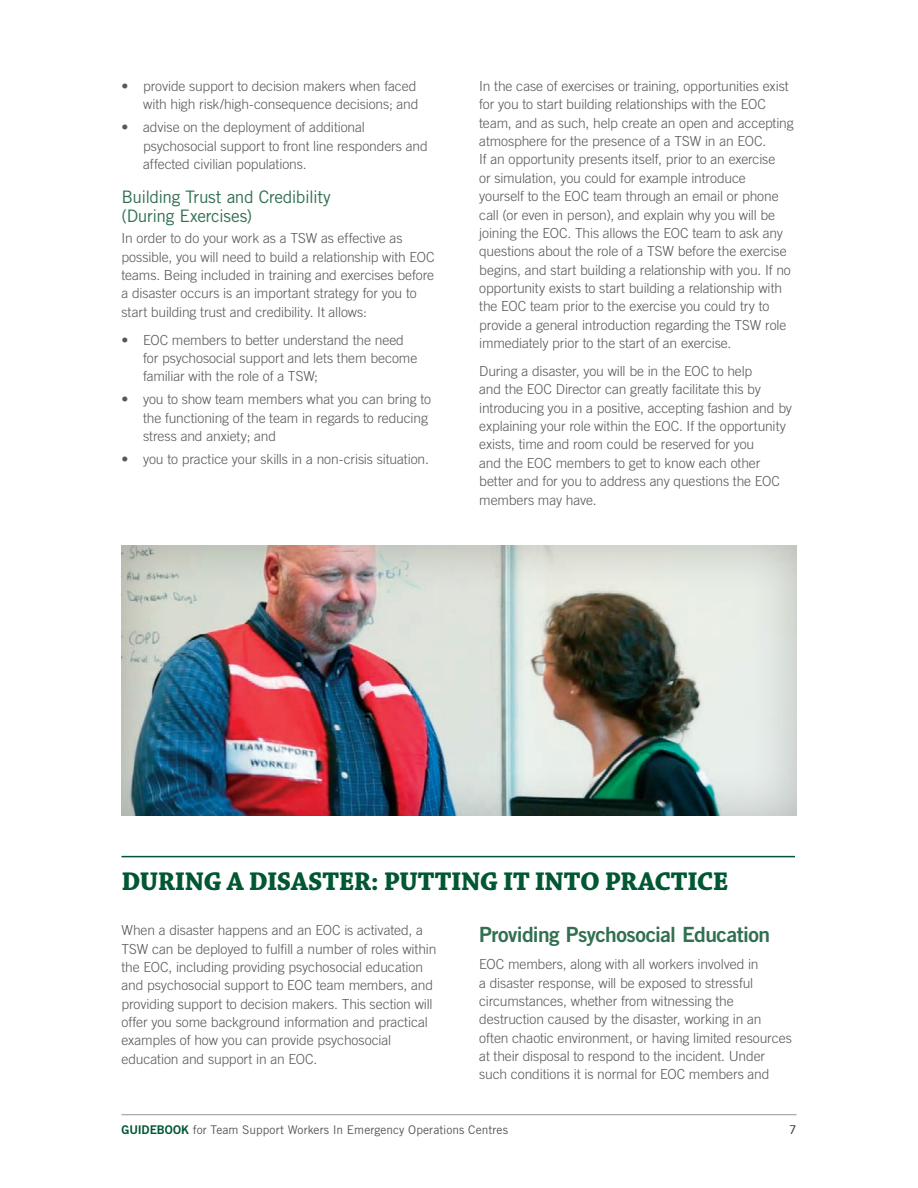
<style>
.page{position:relative;width:918px;height:1188px;background:#fff}
.page>*{position:absolute;margin:0;border:0;box-sizing:border-box;transform-origin:0 0}
.t1{font:700 27px "Chaparral Pro";letter-spacing:-.015em;color:#015732}
.t2{font:21px "Trade Gothic LT Std Bd 2";letter-spacing:-.025em;color:#317050}
.t3{font:17.25px/19.5px "Trade Gothic LT Std";letter-spacing:-.025em;color:#317050}
.t4{font:300 13.8px/18.3px "Trade Gothic LT Std";letter-spacing:-.01em;color:#57585a}
.t5{font:12px "Trade Gothic LT Std";color:#57585a}
.t6{font:12px "Trade Gothic LT Std";color:#231f20}
.s1{font-family:"Trade Gothic LT Std Bd 2";color:#015732}
</style>
<div class="page">
<hr style="left:122px;top:1114px;width:674px;height:1px;background:#939598">
<hr style="left:122px;top:856px;width:673px;height:1px;background:#015732">
<div style="left:120px;top:544px;width:678px;height:273px;background:#231f20;opacity:.25"></div>
<p class="t4" style="left:122px;top:77px;width:299px;text-align:right">• provide support to decision makers when faced with high risk/high‑consequence decisions; and</p>
<p class="t4" style="left:143px;top:118px;width:286px;text-indent:-22px">• advise on the deployment of additional psychosocial support to front line responders and affected civilian populations.</p>
<p class="t3" style="left:122px;top:187px;width:211px">Building Trust and Credibility (During Exercises)</p>
<p class="t4" style="left:122px;top:229px;width:315px">In order to do your work as a TSW as effective as possible, you will need to build a relationship with EOC teams. Being included in training and exercises before a disaster occurs is an important strategy for you to start building trust and credibility. It allows:</p>
<p class="t4" style="left:143px;top:330px;width:276px;text-indent:-22px">• EOC members to better understand the need for psychosocial support and lets them become familiar with the role of a TSW;</p>
<p class="t4" style="left:143px;top:390px;width:289px;text-indent:-22px">• you to show team members what you can bring to the functioning of the team in regards to reducing stress and anxiety; and</p>
<p class="t4" style="left:122px;top:450px;width:309px">• you to practice your skills in a non‑crisis situation.</p>
<p class="t4" style="left:479px;top:77px;width:316px">In the case of exercises or training, opportunities exist for you to start building relationships with the EOC team, and as such, help create an open and accepting atmosphere for the presence of a TSW in an EOC.<br>If an opportunity presents itself, prior to an exercise<br>or simulation, you could for example introduce yourself to the EOC team through an email or phone call (or even in person), and explain why you will be joining the EOC. This allows the EOC team to ask any questions about the role of a TSW before the exercise begins, and start building a relationship with you. If no opportunity exists to start building a relationship with the EOC team prior to the exercise you could try to provide a general introduction regarding the TSW role immediately prior to the start of an exercise.</p>
<p class="t4" style="left:479px;top:362px;width:314px">During a disaster, you will be in the EOC to help<br>and the EOC Director can greatly facilitate this by introducing you in a positive, accepting fashion and by explaining your role within the EOC. If the opportunity exists, time and room could be reserved for you<br>and the EOC members to get to know each other better and for you to address any questions the EOC members may have.</p>
<h1 class="t1" style="left:122px;top:865px;width:608px">DURING A DISASTER: PUTTING IT INTO PRACTICE</h1>
<p class="t4" style="left:122px;top:921px;width:316px">When a disaster happens and an EOC is activated, a TSW can be deployed to fulfill a number of roles within the EOC, including providing psychosocial education and psychosocial support to EOC team members, and providing support to decision makers. This section will offer you some background information and practical examples of how you can provide psychosocial education and support in an EOC.</p>
<h2 class="t2" style="left:479px;top:921px;width:292px">Providing Psychosocial Education</h2>
<p class="t4" style="left:479px;top:955px;width:314px">EOC members, along with all workers involved in<br>a disaster response, will be exposed to stressful circumstances, whether from witnessing the destruction caused by the disaster, working in an often chaotic environment, or having limited resources at their disposal to respond to the incident. Under such conditions it is normal for EOC members and</p>
<p class="t5" style="left:122px;top:1122px;width:388px"><span class="s1">GUIDEBOOK</span> for Team Support Workers In Emergency Operations Centres</p>
<p class="t6" style="left:789px;top:1122px;width:9px">7</p>
</div>
